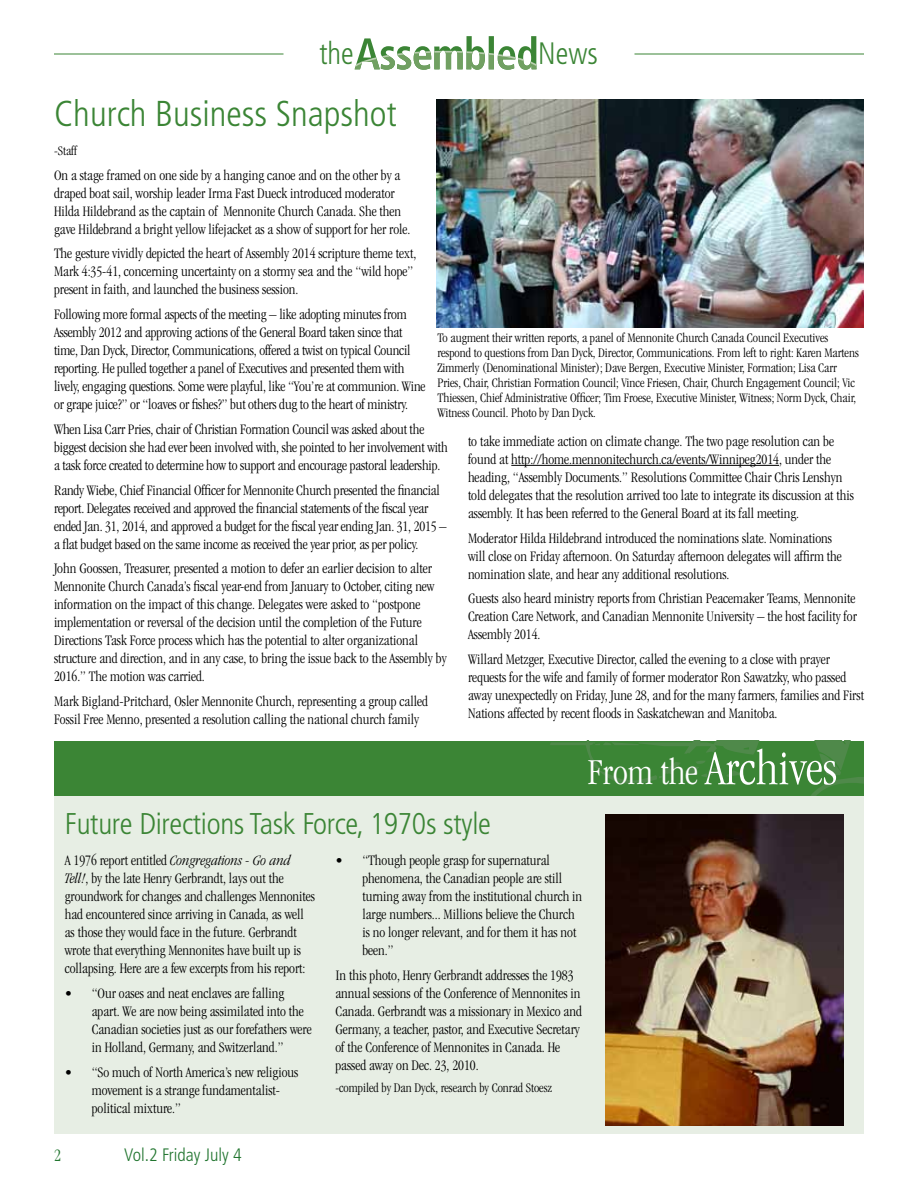
<style>
.page{position:relative;width:918px;height:1188px;background:#fff}
.page>*{position:absolute;margin:0;border:0;box-sizing:border-box;transform-origin:0 0}
.t1{font:300 condensed 50.4px "Garamond";color:#fff}
.t2{font:300 condensed 36px "Frutiger";color:#3b8535}
.t3{font:300 condensed 30.9px "Frutiger";color:#3b8535;scale:.95 1}
.t4{font:300 condensed 30px "Frutiger";letter-spacing:-.01em;color:#3b8535}
.t5{font:300 condensed 18px "Frutiger";color:#21752f}
.t6{font:300 condensed 18px "Garamond";color:#21752f}
.t7{font:300 condensed 15px/18px "Garamond";color:#000}
.t8{font:300 condensed 13.5px/15px "Garamond";color:#000}
.s1{font-size:37.8px}
.s2{font-style:italic}
</style>
<div class="page">
<svg style="left:355px;top:36px;width:182px;height:34px"></svg>
<hr style="left:54px;top:54px;width:230px;height:1px;background:#3b8535">
<hr style="left:634px;top:54px;width:230px;height:1px;background:#3b8535">
<hr style="left:511px;top:465px;width:268px;height:1px;background:#000">
<div style="left:54px;top:746px;width:810px;height:388px;background:#e7eee4"></div>
<div style="left:54px;top:741px;width:810px;height:54px;background:#3b8535"></div>
<svg style="left:550px;top:741px;width:314px;height:54px"></svg>
<img style="left:606px;top:814px;width:237px;height:312px">
<img style="left:436px;top:99px;width:428px;height:228px">
<h3 class="t3" style="left:319px;top:36px;width:38px">the</h3>
<h3 class="t3" style="left:538px;top:36px;width:64px">News</h3>
<h2 class="t2" style="left:54px;top:93px;width:344px">Church Business Snapshot</h2>
<p class="t8" style="left:54px;top:143px;width:25px">-Staff</p>
<p class="t7" style="left:54px;top:166px;width:358px">On a stage framed on one side by a hanging canoe and on the other by a draped boat sail, worship leader Irma Fast Dueck introduced moderator Hilda Hildebrand as the captain of Mennonite Church Canada. She then gave Hildebrand a bright yellow lifejacket as a show of support for her role.</p>
<p class="t7" style="left:54px;top:245px;width:364px">The gesture vividly depicted the heart of Assembly 2014 scripture theme text,<br>Mark 4:35-41, concerning uncertainty on a stormy sea and the “wild hope” present in faith, and launched the business session.</p>
<p class="t7" style="left:54px;top:305px;width:373px">Following more formal aspects of the meeting – like adopting minutes from Assembly 2012 and approving actions of the General Board taken since that time, Dan Dyck, Director, Communications, offered a twist on typical Council reporting. He pulled together a panel of Executives and presented them with lively, engaging questions. Some were playful, like “You’re at communion. Wine or grape juice?” or “loaves or fishes?” but others dug to the heart of ministry.</p>
<p class="t7" style="left:54px;top:420px;width:395px">When Lisa Carr Pries, chair of Christian Formation Council was asked about the biggest decision she had ever been involved with, she pointed to her involvement with a task force created to determine how to support and encourage pastoral leadership.</p>
<p class="t7" style="left:54px;top:481px;width:394px">Randy Wiebe, Chief Financial Officer for Mennonite Church presented the financial report. Delegates received and approved the financial statements of the fiscal year ended Jan. 31, 2014, and approved a budget for the fiscal year ending Jan. 31, 2015 – a flat budget based on the same income as received the year prior, as per policy.</p>
<p class="t7" style="left:54px;top:560px;width:394px">John Goossen, Treasurer, presented a motion to defer an earlier decision to alter Mennonite Church Canada’s fiscal year-end from January to October, citing new information on the impact of this change. Delegates were asked to “postpone implementation or reversal of the decision until the completion of the Future Directions Task Force process which has the potential to alter organizational structure and direction, and in any case, to bring the issue back to the Assembly by 2016.” The motion was carried.</p>
<p class="t7" style="left:54px;top:692px;width:375px">Mark Bigland-Pritchard, Osler Mennonite Church, representing a group called<br>Fossil Free Menno, presented a resolution calling the national church family</p>
<p class="t8" style="left:437px;top:330px;width:423px">To augment their written reports, a panel of Mennonite Church Canada Council Executives respond to questions from Dan Dyck, Director, Communications. From left to right: Karen Martens Zimmerly (Denominational Minister); Dave Bergen, Executive Minister, Formation; Lisa Carr Pries, Chair, Christian Formation Council; Vince Friesen, Chair, Church Engagement Council; Vic Thiessen, Chief Administrative Officer; Tim Froese, Executive Minister, Witness; Norm Dyck, Chair, Witness Council. Photo by Dan Dyck.</p>
<p class="t7" style="left:468px;top:432px;width:388px">to take immediate action on climate change. The two page resolution can be found at http://home.mennonitechurch.ca/events/Winnipeg2014, under the heading, “Assembly Documents.” Resolutions Committee Chair Chris Lenshyn told delegates that the resolution arrived too late to integrate its discussion at this assembly. It has been referred to the General Board at its fall meeting.</p>
<p class="t7" style="left:468px;top:529px;width:375px">Moderator Hilda Hildebrand introduced the nominations slate. Nominations will close on Friday afternoon. On Saturday afternoon delegates will affirm the nomination slate, and hear any additional resolutions.</p>
<p class="t7" style="left:468px;top:590px;width:390px;text-align:justify">Guests also heard ministry reports from Christian Peacemaker Teams, Mennonite Creation Care Network, and Canadian Mennonite University – the host facility for Assembly 2014.</p>
<p class="t7" style="left:468px;top:650px;width:398px">Willard Metzger, Executive Director, called the evening to a close with prayer requests for the wife and family of former moderator Ron Sawatzky, who passed away unexpectedly on Friday, June 28, and for the many farmers, families and First Nations affected by recent floods in Saskatchewan and Manitoba.</p>
<h1 class="t1" style="left:588px;top:741px;width:251px"><span class="s1">From the</span> Archives</h1>
<h3 class="t4" style="left:65px;top:806px;width:428px">Future Directions Task Force, 1970s style</h3>
<p class="t7" style="left:65px;top:851px;width:252px">A 1976 report entitled <span class="s2">Congregations - Go and Tell!</span>, by the late Henry Gerbrandt, lays out the groundwork for changes and challenges Mennonites had encountered since arriving in Canada, as well as those they would face in the future. Gerbrandt wrote that everything Mennonites have built up is collapsing. Here are a few excerpts from his report:</p>
<p class="t7" style="left:92px;top:984px;width:221px;text-indent:-27px">• “Our oases and neat enclaves are falling apart. We are now being assimilated into the Canadian societies just as our forefathers were in Holland, Germany, and Switzerland.”</p>
<p class="t7" style="left:92px;top:1063px;width:208px;text-indent:-27px">• “So much of North America’s new religious movement is a strange fundamentalist&shy;political mixture.”</p>
<p class="t7" style="left:362px;top:851px;width:221px;text-indent:-27px">• “Though people grasp for supernatural phenomena, the Canadian people are still turning away from the institutional church in large numbers... Millions believe the Church is no longer relevant, and for them it has not been.”</p>
<p class="t7" style="left:335px;top:966px;width:248px">In this photo, Henry Gerbrandt addresses the 1983 annual sessions of the Conference of Mennonites in Canada. Gerbrandt was a missionary in Mexico and Germany, a teacher, pastor, and Executive Secretary of the Conference of Mennonites in Canada. He passed away on Dec. 23, 2010.</p>
<p class="t8" style="left:335px;top:1080px;width:218px">-compiled by Dan Dyck, research by Conrad Stoesz</p>
<p class="t6" style="left:54px;top:1146px;width:9px">2</p>
<p class="t5" style="left:124px;top:1145px;width:119px">Vol.2 Friday July 4</p>
</div>
